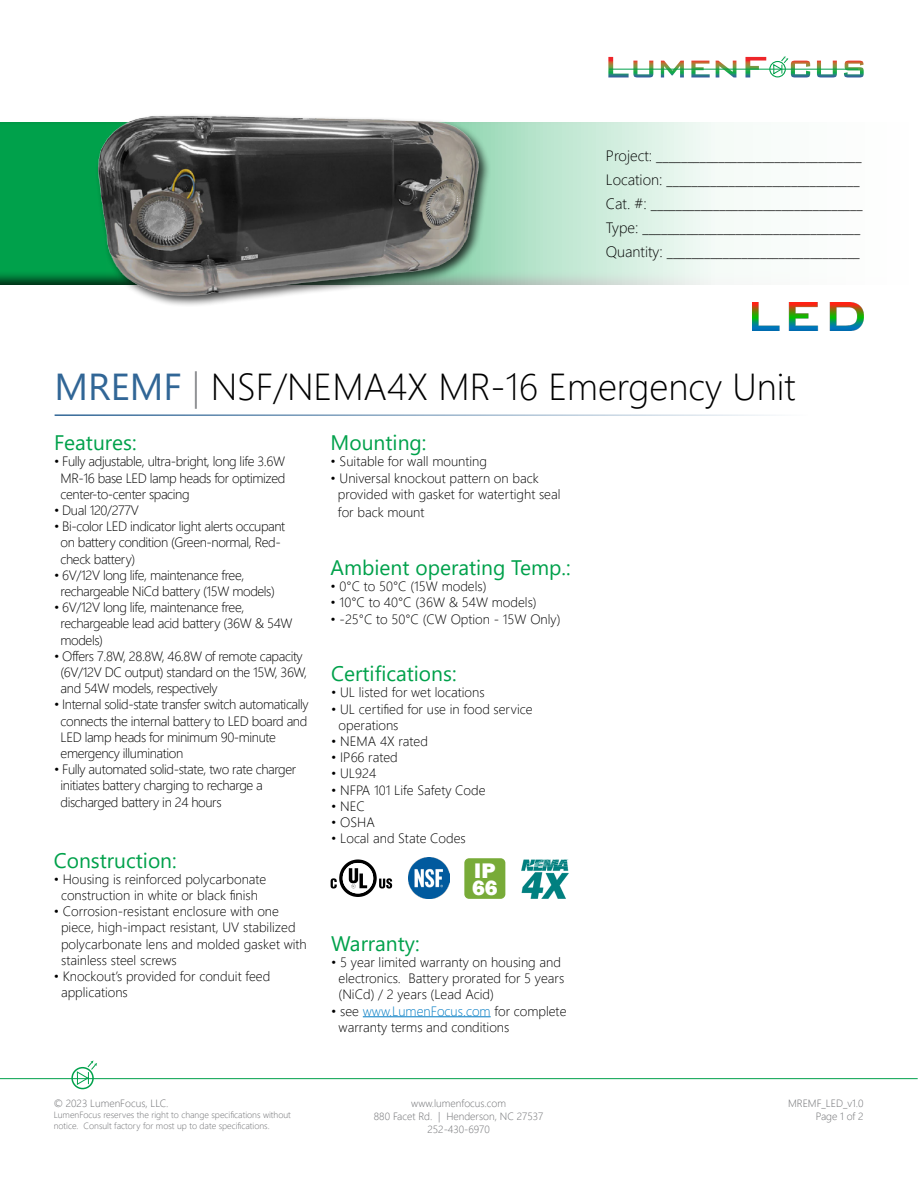
<style>
.page{position:relative;width:918px;height:1188px;background:#fff}
.page>*{position:absolute;margin:0;border:0;box-sizing:border-box;transform-origin:0 0}
.t1{font:300 37.5px "Segoe UI";color:#000}
.t2{font:800 21.75px/17.5px "Franklin Gothic";color:#fff}
.t3{font:21px "Segoe UI";color:#00a14b}
.t4{font:300 15px/24px "Segoe UI";color:#000}
.t5{font:300 13.5px/16.2px "Segoe UI";color:#000}
.t6{font:300 13.5px/16.2px "Segoe UI";letter-spacing:-.03em;color:#000}
.t7{font:300 10.5px/12.6px "Segoe UI";color:#6d6e71;text-align:center}
.t8{font:300 9px/10.8px "Segoe UI";color:#6d6e71}
.s1{font-weight:400;color:#316696}
.s2{color:#808285}
.s3{color:#007bc3}
</style>
<div class="page">
<div style="left:0;top:112px;width:918px;height:174px;background:#000;opacity:.75"></div>
<hr style="left:363px;top:1016px;width:128px;height:1px;background:#007bc3">
<svg style="left:608px;top:57px;width:45px;height:20px"></svg>
<svg style="left:661px;top:61px;width:23px;height:16px"></svg>
<svg style="left:691px;top:61px;width:19px;height:16px"></svg>
<svg style="left:716px;top:61px;width:20px;height:16px"></svg>
<svg style="left:745px;top:57px;width:21px;height:20px"></svg>
<svg style="left:817px;top:61px;width:20px;height:16px"></svg>
<svg style="left:844px;top:61px;width:20px;height:16px"></svg>
<div style="left:769px;top:61px;width:17px;height:16px;border:1px solid #00a14b;border-radius:50%"></div>
<hr style="left:609px;top:69px;width:249px;height:1px;background:#00a14b">
<svg style="left:773px;top:56px;width:37px;height:21px"></svg>
<img style="left:752px;top:303px;width:112px;height:28px">
<hr style="left:0;top:1078px;width:918px;height:1px;background:#00a14b">
<div style="left:71px;top:1067px;width:23px;height:22px;border:2px solid #00a14b;border-radius:50%"></div>
<svg style="left:76px;top:1060px;width:21px;height:25px"></svg>
<svg style="left:331px;top:860px;width:61px;height:37px"></svg>
<hr style="left:55px;top:414px;width:753px;height:2px;background:#316696">
<div style="left:464px;top:858px;width:41px;height:41px;background:#78ab38;border-radius:5px"></div>
<img style="left:409px;top:858px;width:41px;height:40px">
<img style="left:521px;top:859px;width:48px;height:40px">
<div style="left:95px;top:112px;width:396px;height:195px;background:#000;opacity:.75"></div>
<img style="left:84px;top:112px;width:411px;height:190px">
<p class="t4" style="left:606px;top:143px;width:258px">Project: _________________________________ Location: _______________________________ Cat. #: __________________________________ Type: ___________________________________ Quantity: _______________________________</p>
<h1 class="t1" style="left:55px;top:351px;width:743px"><span class="s1">MREMF</span> <span class="s2">|</span> NSF/NEMA4X MR-16 Emergency Unit</h1>
<h3 class="t3" style="left:54px;top:423px;width:84px">Features:</h3>
<p class="t5" style="left:61px;top:452px;width:226px;text-align:justify;text-indent:-7px">• Fully adjustable, ultra-bright, long life 3.6W MR-16 base LED lamp heads for optimized center-to-center spacing</p>
<p class="t6" style="left:54px;top:501px;width:87px">• Dual 120/277V</p>
<p class="t6" style="left:61px;top:517px;width:226px;text-indent:-7px">• Bi-color LED indicator light alerts occupant on battery condition (Green-normal, Red&shy;check battery)</p>
<p class="t6" style="left:61px;top:566px;width:216px;text-indent:-7px">• 6V/12V long life, maintenance free, rechargeable NiCd battery (15W models)</p>
<p class="t6" style="left:61px;top:598px;width:233px;text-indent:-7px">• 6V/12V long life, maintenance free, rechargeable lead acid battery (36W &amp; 54W models)</p>
<p class="t6" style="left:61px;top:647px;width:248px;text-indent:-7px">• Offers 7.8W, 28.8W, 46.8W of remote capacity (6V/12V DC output) standard on the 15W, 36W, and 54W models, respectively</p>
<p class="t6" style="left:61px;top:695px;width:250px;text-indent:-7px">• Internal solid-state transfer switch automatically connects the internal battery to LED board and LED lamp heads for minimum 90-minute emergency illumination</p>
<p class="t6" style="left:61px;top:760px;width:237px;text-indent:-7px">• Fully automated solid-state, two rate charger initiates battery charging to recharge a discharged battery in 24 hours</p>
<h3 class="t3" style="left:331px;top:423px;width:97px">Mounting:</h3>
<p class="t5" style="left:331px;top:452px;width:158px">• Suitable for wall mounting</p>
<p class="t5" style="left:338px;top:468px;width:224px;text-indent:-7px">• Universal knockout pattern on back provided with gasket for watertight seal</p>
<p class="t5" style="left:338px;top:503px;width:88px">for back mount</p>
<h3 class="t3" style="left:331px;top:548px;width:242px">Ambient operating Temp.:</h3>
<p class="t5" style="left:331px;top:577px;width:157px">• 0°C to 50°C (15W models)</p>
<p class="t5" style="left:331px;top:593px;width:208px">• 10°C to 40°C (36W &amp; 54W models)</p>
<p class="t5" style="left:331px;top:609px;width:231px">• -25°C to 50°C (CW Option - 15W Only)</p>
<h3 class="t3" style="left:331px;top:654px;width:127px">Certifications:</h3>
<p class="t5" style="left:331px;top:683px;width:155px">• UL listed for wet locations</p>
<p class="t5" style="left:339px;top:699px;width:196px;text-indent:-7px">• UL certified for use in food service operations</p>
<p class="t5" style="left:331px;top:732px;width:98px">• NEMA 4X rated</p>
<p class="t5" style="left:331px;top:748px;width:68px">• IP66 rated</p>
<p class="t5" style="left:331px;top:764px;width:47px">• UL924</p>
<p class="t5" style="left:331px;top:780px;width:156px">• NFPA 101 Life Safety Code</p>
<p class="t5" style="left:331px;top:797px;width:35px">• NEC</p>
<p class="t5" style="left:331px;top:813px;width:45px">• OSHA</p>
<p class="t5" style="left:331px;top:829px;width:136px">• Local and State Codes</p>
<h3 class="t3" style="left:54px;top:840px;width:125px">Construction:</h3>
<p class="t5" style="left:54px;top:870px;width:214px;text-align:center">• Housing is reinforced polycarbonate construction in white or black finish</p>
<p class="t5" style="left:61px;top:902px;width:247px;text-indent:-7px">• Corrosion-resistant enclosure with one piece, high-impact resistant, UV stabilized polycarbonate lens and molded gasket with stainless steel screws</p>
<p class="t5" style="left:61px;top:967px;width:211px;text-indent:-7px">• Knockout’s provided for conduit feed applications</p>
<h2 class="t2" style="left:472px;top:862px;width:27px">IP<br>66</h2>
<h3 class="t3" style="left:331px;top:924px;width:90px">Warranty:</h3>
<p class="t5" style="left:339px;top:953px;width:227px;text-indent:-7px">• 5 year limited warranty on housing and electronics. Battery prorated for 5 years (NiCd) / 2 years (Lead Acid)</p>
<p class="t5" style="left:339px;top:1001px;width:229px;text-indent:-7px">• see <span class="s3">www.LumenFocus.com</span> for complete warranty terms and conditions</p>
<p class="t7" style="left:374px;top:1096px;width:171px">www.lumenfocus.com<br>880 Facet Rd. | Henderson, NC 27537<br>252-430-6970</p>
<p class="t7" style="left:54px;top:1096px;width:116px">© 2023 LumenFocus, LLC.</p>
<p class="t8" style="left:54px;top:1109px;width:239px">LumenFocus reserves the right to change specifications without notice. Consult factory for most up to date specifications.</p>
<p class="t7" style="left:788px;top:1096px;width:77px;text-align:right">MREMF_LED_v1.0<br>Page 1 of 2</p>
</div>
